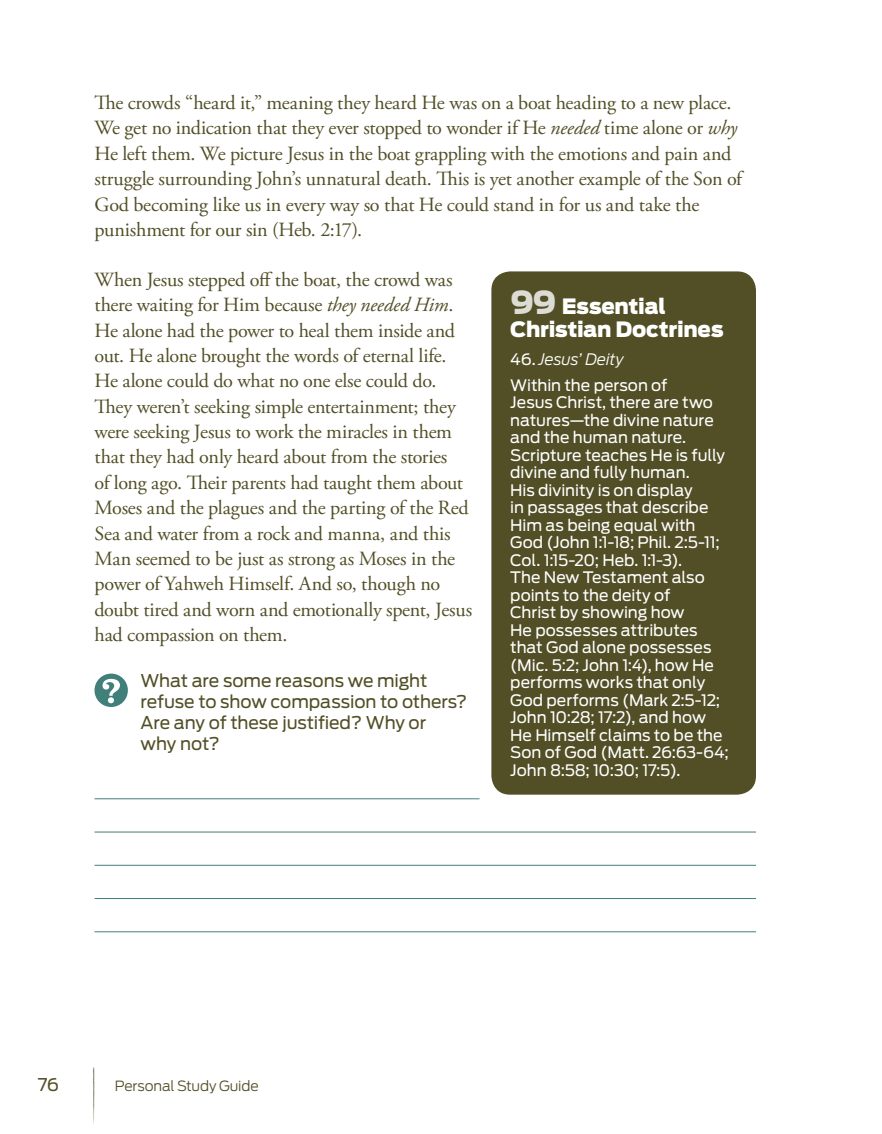
<style>
.page{position:relative;width:882px;height:1134px;background:#fff}
.page>*{position:absolute;margin:0;border:0;box-sizing:border-box;transform-origin:0 0}
.t1{font:900 21px/22.8px "Antenna";letter-spacing:-.01em;color:#fff}
.t2{font:20.12px/25.4px "Adobe Garamond Pro";letter-spacing:-.025em;color:#524f26}
.t3{font:17.5px/21px "Antenna";letter-spacing:-.005em;color:#524f26}
.t4{font:15.75px/17.5px "Antenna";letter-spacing:-.005em;color:#fff}
.t5{font:300 14px "Antenna";letter-spacing:-.01em;color:#524f26}
.s1{font-style:italic}
.s2{font-size:31.5px;color:#dcdcd4}
.s3{font-weight:300;font-style:italic}
</style>
<div class="page">
<img style="left:93px;top:1067px;width:2px;height:57px">
<hr style="left:94px;top:799px;width:386px;height:1px;background:#407f7a">
<hr style="left:94px;top:832px;width:662px;height:1px;background:#407f7a">
<hr style="left:94px;top:865px;width:662px;height:1px;background:#407f7a">
<hr style="left:94px;top:898px;width:662px;height:1px;background:#407f7a">
<hr style="left:94px;top:932px;width:662px;height:1px;background:#407f7a">
<div style="left:491px;top:271px;width:265px;height:524px;background:#524f26;border-radius:19px"></div>
<svg style="left:94px;top:674px;width:34px;height:33px"></svg>
<p class="t2" style="left:94px;top:91px;width:651px">The crowds “heard it,” meaning they heard He was on a boat heading to a new place.<br>We get no indication that they ever stopped to wonder if He <span class="s1">needed</span> time alone or <span class="s1">why </span>He left them. We picture Jesus in the boat grappling with the emotions and pain and struggle surrounding John’s unnatural death. This is yet another example of the Son of God becoming like us in every way so that He could stand in for us and take the punishment for our sin (Heb. 2:17).</p>
<p class="t2" style="left:94px;top:267px;width:379px">When Jesus stepped off the boat, the crowd was there waiting for Him because <span class="s1">they needed Him</span>.<br>He alone had the power to heal them inside and out. He alone brought the words of eternal life.<br>He alone could do what no one else could do.<br>They weren’t seeking simple entertainment; they were seeking Jesus to work the miracles in them that they had only heard about from the stories<br>of long ago. Their parents had taught them about Moses and the plagues and the parting of the Red Sea and water from a rock and manna, and this Man seemed to be just as strong as Moses in the power of Yahweh Himself. And so, though no doubt tired and worn and emotionally spent, Jesus had compassion on them.</p>
<p class="t3" style="left:140px;top:670px;width:328px">What are some reasons we might refuse to show compassion to others?<br>Are any of these justified? Why or<br>why not?</p>
<p class="t1" style="left:510px;top:295px;width:215px"><span class="s2">99</span> Essential<br>Christian Doctrines</p>
<p class="t4" style="left:510px;top:346px;width:159px;line-height:26.2px">46. <span class="s3">Jesus’ Deity<br></span>Within the person of</p>
<p class="t4" style="left:510px;top:394px;width:220px">Jesus Christ, there are two natures—the divine nature and the human nature.<br>Scripture teaches He is fully divine and fully human.<br>His divinity is on display<br>in passages that describe<br>Him as being equal with<br>God (John 1:1-18; Phil. 2:5-11;<br>Col. 1:15-20; Heb. 1:1-3).<br>The New Testament also points to the deity of<br>Christ by showing how<br>He possesses attributes that God alone possesses (Mic. 5:2; John 1:4), how He performs works that only<br>God performs (Mark 2:5-12;<br>John 10:28; 17:2), and how<br>He Himself claims to be the<br>Son of God (Matt. 26:63-64;<br>John 8:58; 10:30; 17:5).</p>
<p class="t3" style="left:38px;top:1074px;width:23px">76</p>
<p class="t5" style="left:115px;top:1078px;width:145px">Personal Study Guide</p>
</div>
